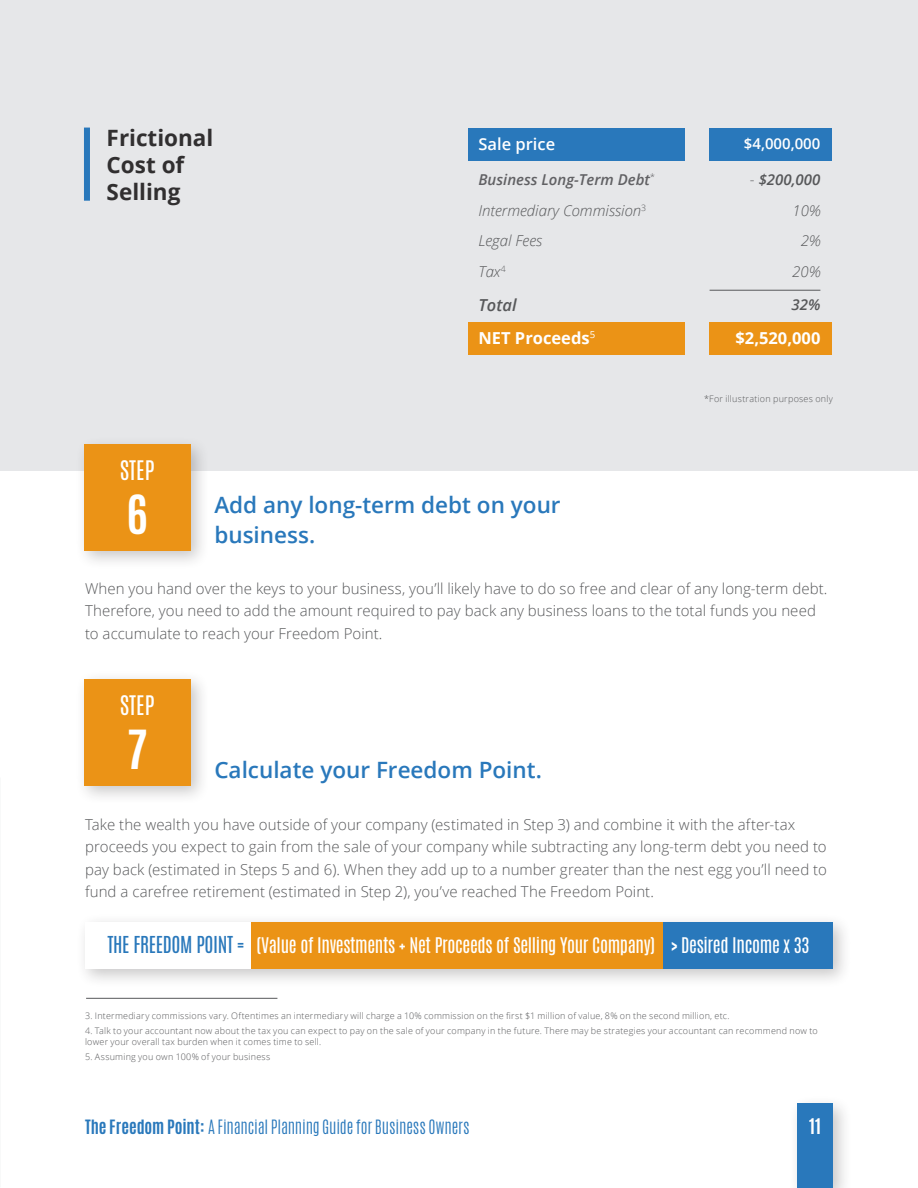
<style>
.page{position:relative;width:918px;height:1188px;background:#fff}
.page>*{position:absolute;margin:0;border:0;box-sizing:border-box;transform-origin:0 0}
.T4{font:700 45px "Antonio";color:#fff}
.t1{font:600 22.5px/30px "Open Sans";color:#2978bb}
.t2{font:700 22.5px/27px "Open Sans";color:#312f30}
.H2_Center{font:22.5px "Antonio";color:#fff}
.t3{font:18px "Antonio";letter-spacing:-.02em;color:#fff}
.t4{font:700 18px "Antonio";color:#fff}
.t5{font:300 16.5px "Antonio";letter-spacing:-.01em;color:#2978bb}
.t6{font:700 16.5px "Open Sans";color:#fff}
.t7{font:600 16.5px "Open Sans";color:#fff}
.t8{font:italic 600 16.5px "Open Sans";color:#57585a}
.B{font:300 15px/22.5px "Open Sans";letter-spacing:.005em;color:#57585a}
.B___0_5pt_Line_Above{font:italic 300 15px "Open Sans";color:#57585a}
.t9{font:italic 600 15px "Open Sans";color:#616164}
.t10{font:italic 600 15px "Open Sans";color:#57585a}
.t11{font:600 15px "Open Sans";color:#fff}
.B-2{font:300 9px/10.8px "Open Sans";letter-spacing:.025em;color:#57585a}
.s1{font-weight:300;font-style:normal}
.s2{font-size:19.5px;color:#2978bb}
.s3{font-weight:700}
</style>
<div class="page">
<div style="left:0;top:0;width:918px;height:471px;background:#e6e7e9"></div>
<div style="left:710px;top:129px;width:122px;height:32px;background:#2978bb"></div>
<div style="left:710px;top:322px;width:122px;height:33px;background:#eb9316"></div>
<div style="left:469px;top:129px;width:216px;height:32px;background:#2978bb"></div>
<div style="left:469px;top:322px;width:216px;height:33px;background:#eb9316"></div>
<div style="left:76px;top:913px;width:776px;height:75px;background:#231f20;opacity:.25"></div>
<div style="left:85px;top:922px;width:748px;height:47px;background:#fff"></div>
<div style="left:75px;top:436px;width:135px;height:135px;background:#231f20;opacity:.25"></div>
<div style="left:84px;top:445px;width:106px;height:106px;background:#eb9316"></div>
<div style="left:75px;top:670px;width:135px;height:135px;background:#231f20;opacity:.25"></div>
<div style="left:84px;top:679px;width:106px;height:107px;background:#eb9316"></div>
<hr style="left:710px;top:290px;width:110px;height:1px;background:#57585a">
<div style="left:84px;top:128px;width:6px;height:73px;background:#2978bb"></div>
<hr style="left:86px;top:998px;width:191px;height:1px;background:#57585a">
<div style="left:251px;top:922px;width:413px;height:47px;background:#eb9316"></div>
<div style="left:664px;top:922px;width:169px;height:47px;background:#2978bb"></div>
<div style="left:788px;top:1094px;width:64px;height:94px;background:#231f20;opacity:.25"></div>
<div style="left:797px;top:1104px;width:36px;height:84px;background:#2978bb"></div>
<h2 class="t2" style="left:107px;top:124px;width:108px">Frictional<br>Cost of<br>Selling</h2>
<p class="H2_Center" style="left:120px;top:454px;width:36px">STEP</p>
<p class="t7" style="left:478px;top:133px;width:78px">Sale price</p>
<p class="t9" style="left:478px;top:169px;width:178px">Business Long-Term Debt<sup>*</sup></p>
<p class="B___0_5pt_Line_Above" style="left:478px;top:200px;width:169px">Intermediary Commission<sup>3</sup></p>
<p class="B___0_5pt_Line_Above" style="left:478px;top:231px;width:65px">Legal Fees</p>
<p class="B___0_5pt_Line_Above" style="left:478px;top:261px;width:29px">Tax<sup>4</sup></p>
<p class="t8" style="left:478px;top:294px;width:40px">Total</p>
<p class="t6" style="left:478px;top:326px;width:118px">NET Proceeds<sup>5</sup></p>
<p class="T4" style="left:127px;top:481px;width:22px">6</p>
<h2 class="t1" style="left:214px;top:490px;width:348px">Add any long-term debt on your business.</h2>
<p class="t11" style="left:744px;top:133px;width:78px">$4,000,000</p>
<p class="t10" style="left:750px;top:169px;width:72px"><span class="s1">-</span> $200,000</p>
<p class="B___0_5pt_Line_Above" style="left:792px;top:200px;width:29px">10%</p>
<p class="B___0_5pt_Line_Above" style="left:801px;top:231px;width:21px">2%</p>
<p class="B___0_5pt_Line_Above" style="left:792px;top:261px;width:30px">20%</p>
<p class="t10" style="left:792px;top:294px;width:30px">32%</p>
<p class="t6" style="left:736px;top:326px;width:86px">$2,520,000</p>
<p class="B-2" style="left:704px;top:393px;width:130px">*For illustration purposes only</p>
<p class="B" style="left:85px;top:577px;width:744px">When you hand over the keys to your business, you’ll likely have to do so free and clear of any long-term debt.<br>Therefore, you need to add the amount required to pay back any business loans to the total funds you need to accumulate to reach your Freedom Point.</p>
<p class="H2_Center" style="left:120px;top:689px;width:36px">STEP</p>
<p class="T4" style="left:127px;top:715px;width:22px">7</p>
<h2 class="t1" style="left:214px;top:754px;width:329px">Calculate your Freedom Point.</h2>
<p class="B" style="left:85px;top:813px;width:743px">Take the wealth you have outside of your company (estimated in Step 3) and combine it with the after-tax proceeds you expect to gain from the sale of your company while subtracting any long-term debt you need to pay back (estimated in Steps 5 and 6). When they add up to a number greater than the nest egg you’ll need to fund a carefree retirement (estimated in Step 2), you’ve reached The Freedom Point.</p>
<p class="t3" style="left:108px;top:933px;width:703px"><span class="s2">THE FREEDOM POINT =</span> (Value of Investments <span class="s3">+</span> Net Proceeds of Selling Your Company) <span class="s3">&gt;</span> Desired Income x 33</p>
<p class="B-2" style="left:85px;top:1010px;width:646px">3. Intermediary commissions vary. Oftentimes an intermediary will charge a 10% commission on the first $1 million of value, 8% on the second million, etc.</p>
<p class="B-2" style="left:85px;top:1025px;width:734px">4. Talk to your accountant now about the tax you can expect to pay on the sale of your company in the future. There may be strategies your accountant can recommend now to lower your overall tax burden when it comes time to sell.</p>
<p class="B-2" style="left:85px;top:1051px;width:187px">5. Assuming you own 100% of your business</p>
<p class="t5" style="left:85px;top:1115px;width:386px"><span class="s3">The Freedom Point:</span> A Financial Planning Guide for Business Owners</p>
<p class="t4" style="left:809px;top:1113px;width:14px">11</p>
</div>
